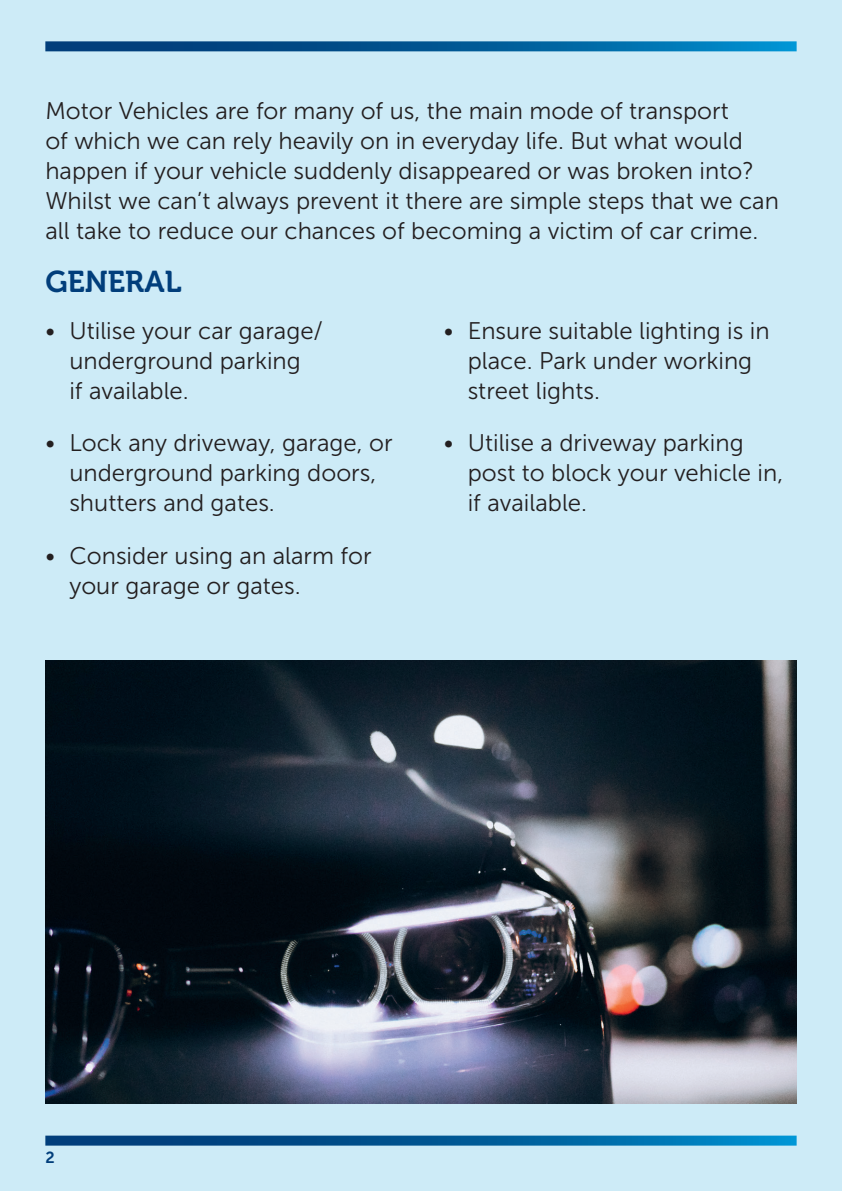
<style>
.page{position:relative;width:842px;height:1191px;background:#cdebf7}
.page>*{position:absolute;margin:0;border:0;box-sizing:border-box;transform-origin:0 0}
.t1{font:30px "Museo 700";color:#013e7b}
.Main_Text{font:24px/30px "Museo Sans 300";color:#231f20}
.t2{font:16px "Museo Sans 700";color:#013e7b}
</style>
<div class="page">
<svg style="left:45px;top:41px;width:752px;height:10px;background:#07609b"></svg>
<svg style="left:45px;top:1135px;width:752px;height:10px;background:#0d649d"></svg>
<img style="left:45px;top:660px;width:752px;height:443px">
<p class="Main_Text" style="left:45px;top:96px;width:735px">Motor Vehicles are for many of us, the main mode of transport<br>of which we can rely heavily on in everyday life. But what would happen if your vehicle suddenly disappeared or was broken into?<br>Whilst we can’t always prevent it there are simple steps that we can all take to reduce our chances of becoming a victim of car crime.</p>
<p class="t1" style="left:45px;top:264px;width:138px">GENERAL</p>
<p class="Main_Text" style="left:69px;top:315px;width:255px;text-indent:-24px">• Utilise your car garage/ underground parking<br>if available.</p>
<p class="Main_Text" style="left:69px;top:428px;width:325px;text-indent:-24px">• Lock any driveway, garage, or underground parking doors, shutters and gates.</p>
<p class="Main_Text" style="left:69px;top:541px;width:304px;text-indent:-24px">• Consider using an alarm for your garage or gates.</p>
<p class="Main_Text" style="left:468px;top:315px;width:303px;text-indent:-24px">• Ensure suitable lighting is in place. Park under working street lights.</p>
<p class="Main_Text" style="left:468px;top:428px;width:317px;text-indent:-24px">• Utilise a driveway parking post to block your vehicle in, if available.</p>
<p class="t2" style="left:45px;top:1148px;width:11px">2</p>
</div>
